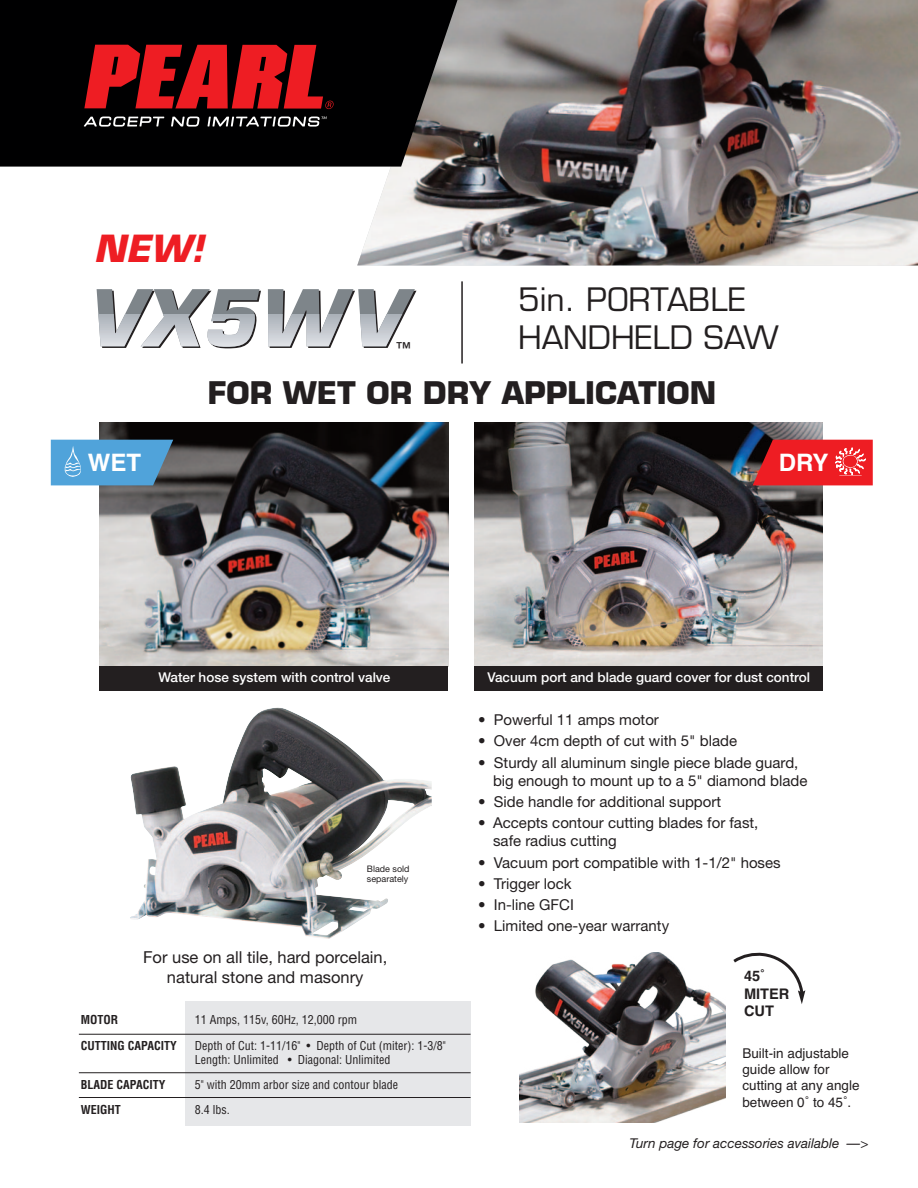
<style>
.page{position:relative;width:918px;height:1188px;background:#fff}
.page>*{position:absolute;margin:0;border:0;box-sizing:border-box;transform-origin:0 0}
.t1{font:italic 700 36.45px "Eurostile";color:#ee1d23}
.t2{font:31.5px/37.8px "Eurostile";color:#231f20}
.t3{font:700 30.45px "Eurostile";color:#231f20}
.t4{font:700 24px "Helvetica";color:#fff}
.t5{font:18px "Helvetica";color:#231f20}
.t6{font:16.5px/19.8px "Helvetica Neue";color:#231f20;text-align:center}
.t7{font:15px/18px "Helvetica Neue";color:#231f20}
.t8{font:700 14.55px/17.4px "Helvetica";color:#231f20}
.t9{font:500 13.5px "Helvetica Neue";color:#fff}
.t10{font:13.5px/16.2px "Helvetica";color:#231f20}
.t11{font:italic 13.5px "Helvetica Neue";color:#231f20}
.t12{font:condensed 12px/14.4px "Helvetica";color:#231f20}
.t13{font:700 condensed 12px "Helvetica";color:#231f20}
.t14{font:9px/10.8px "Helvetica Neue";color:#231f20}
</style>
<div class="page">
<img style="left:100px;top:423px;width:348px;height:243px">
<img style="left:357px;top:0;width:561px;height:265px">
<svg style="left:0;top:0;width:462px;height:167px;background:#0d0c0c"></svg>
<svg style="left:84px;top:45px;width:250px;height:64px;background:#9f1317"></svg>
<svg style="left:84px;top:117px;width:80px;height:10px"></svg>
<svg style="left:171px;top:117px;width:29px;height:10px"></svg>
<svg style="left:208px;top:117px;width:119px;height:10px"></svg>
<hr style="left:461px;top:281px;width:2px;height:83px;background:#231f20">
<svg style="left:97px;top:289px;width:319px;height:59px"></svg>
<div style="left:185px;top:1001px;width:286px;height:125px;background:#e6e7e9"></div>
<hr style="left:79px;top:1034px;width:392px;height:1px;background:#231f20">
<hr style="left:79px;top:1072px;width:392px;height:1px;background:#231f20">
<hr style="left:79px;top:1097px;width:392px;height:1px;background:#231f20">
<img style="left:130px;top:707px;width:302px;height:232px">
<img style="left:474px;top:423px;width:349px;height:243px">
<svg style="left:51px;top:440px;width:122px;height:45px;background:#539ecf"></svg>
<svg style="left:753px;top:440px;width:120px;height:45px;background:#de272d"></svg>
<div style="left:100px;top:666px;width:348px;height:25px;background:#231f20"></div>
<div style="left:474px;top:666px;width:349px;height:25px;background:#231f20"></div>
<img style="left:520px;top:953px;width:205px;height:170px">
<svg style="left:733px;top:953px;width:72px;height:51px"></svg>
<p class="t1" style="left:94px;top:234px;width:119px">NEW!</p>
<p class="t5" style="left:394px;top:342px;width:19px">™</p>
<p class="t2" style="left:518px;top:284px;width:262px">5in. PORTABLE<br>HANDHELD SAW</p>
<p class="t3" style="left:208px;top:381px;width:510px">FOR WET OR DRY APPLICATION</p>
<p class="t4" style="left:88px;top:454px;width:55px">WET</p>
<p class="t4" style="left:779px;top:454px;width:51px">DRY</p>
<p class="t9" style="left:158px;top:672px;width:234px">Water hose system with control valve</p>
<p class="t9" style="left:488px;top:672px;width:324px">Vacuum port and blade guard cover for dust control</p>
<p class="t14" style="left:367px;top:864px;width:44px">Blade sold separately</p>
<p class="t6" style="left:143px;top:949px;width:246px">For use on all tile, hard porcelain, natural stone and masonry</p>
<p class="t13" style="left:81px;top:1015px;width:39px">MOTOR</p>
<p class="t12" style="left:195px;top:1014px;width:164px">11 Amps, 115v, 60Hz, 12,000 rpm</p>
<p class="t13" style="left:81px;top:1041px;width:97px">CUTTING CAPACITY</p>
<p class="t12" style="left:195px;top:1039px;width:252px">Depth of Cut: 1-11/16" • Depth of Cut (miter): 1-3/8"<br>Length: Unlimited • Diagonal: Unlimited</p>
<p class="t13" style="left:81px;top:1080px;width:86px">BLADE CAPACITY</p>
<p class="t12" style="left:195px;top:1079px;width:205px">5" with 20mm arbor size and contour blade</p>
<p class="t13" style="left:81px;top:1105px;width:41px">WEIGHT</p>
<p class="t12" style="left:195px;top:1104px;width:36px">8.4 lbs.</p>
<p class="t7" style="left:478px;top:712px;width:182px">• Powerful 11 amps motor</p>
<p class="t7" style="left:478px;top:733px;width:260px">• Over 4cm depth of cut with 5" blade</p>
<p class="t7" style="left:493px;top:755px;width:316px;text-indent:-15px">• Sturdy all aluminum single piece blade guard, big enough to mount up to a 5" diamond blade</p>
<p class="t7" style="left:478px;top:794px;width:245px">• Side handle for additional support</p>
<p class="t7" style="left:493px;top:815px;width:267px;text-indent:-15px">• Accepts contour cutting blades for fast, safe radius cutting</p>
<p class="t7" style="left:478px;top:855px;width:304px">• Vacuum port compatible with 1-1/2" hoses</p>
<p class="t7" style="left:478px;top:876px;width:95px">• Trigger lock</p>
<p class="t7" style="left:478px;top:897px;width:97px">• In-line GFCI</p>
<p class="t7" style="left:478px;top:919px;width:193px">• Limited one-year warranty</p>
<p class="t8" style="left:744px;top:969px;width:47px">45˚<br>MITER<br>CUT</p>
<p class="t10" style="left:742px;top:1047px;width:119px">Built-in adjustable guide allow for cutting at any angle between 0˚ to 45˚.</p>
<p class="t11" style="left:630px;top:1139px;width:240px">Turn page for accessories available —&gt;</p>
</div>
